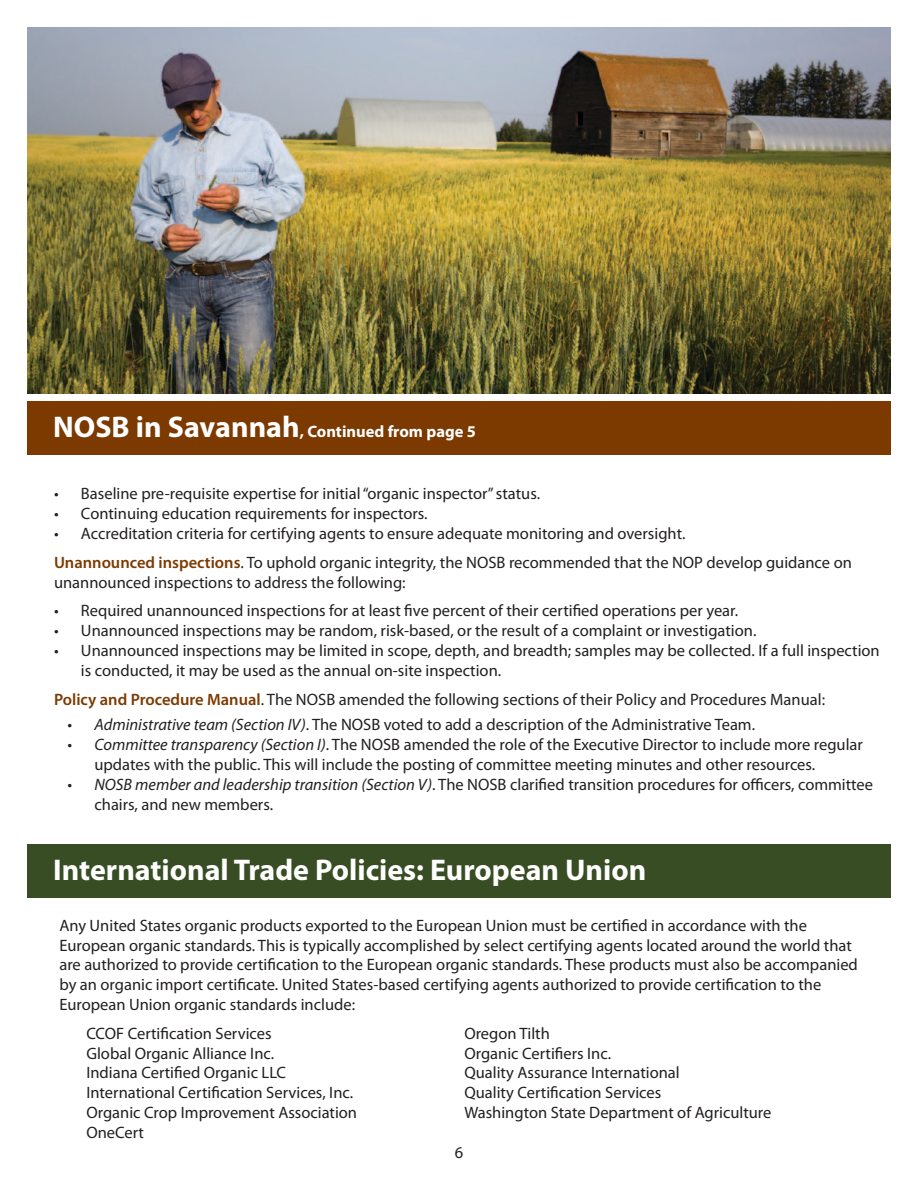
<style>
.page{position:relative;width:918px;height:1188px;background:#fff}
.page>*{position:absolute;margin:0;border:0;box-sizing:border-box;transform-origin:0 0}
.t1{font:700 30px "Myriad Pro";color:#fff}
.t2{font:16.5px/19.8px "Myriad Pro";color:#231f20}
.t3{font:700 16.5px "Myriad Pro";color:#fff}
.s1{font-size:30px}
.s2{font-weight:600;color:#7c3a00}
.s3{font-style:italic}
</style>
<div class="page">
<div style="left:27px;top:844px;width:864px;height:54px;background:#384d23"></div>
<div style="left:27px;top:401px;width:864px;height:54px;background:#7c3a00"></div>
<img style="left:27px;top:27px;width:864px;height:366px">
<p class="t3" style="left:53px;top:420px;width:424px"><span class="s1">NOSB in Savannah</span>, Continued from page 5</p>
<p class="t2" style="left:54px;top:484px;width:488px">• Baseline pre-requisite expertise for initial “organic inspector” status.</p>
<p class="t2" style="left:54px;top:504px;width:375px">• Continuing education requirements for inspectors.</p>
<p class="t2" style="left:54px;top:519px;width:799px;line-height:28.8px">• Accreditation criteria for certifying agents to ensure adequate monitoring and oversight.<br><span class="s2">Unannounced inspections</span>. To uphold organic integrity, the NOSB recommended that the NOP develop guidance on</p>
<p class="t2" style="left:54px;top:572px;width:353px">unannounced inspections to address the following:</p>
<p class="t2" style="left:54px;top:601px;width:686px">• Required unannounced inspections for at least five percent of their certified operations per year.</p>
<p class="t2" style="left:54px;top:621px;width:704px">• Unannounced inspections may be random, risk-based, or the result of a complaint or investigation.</p>
<p class="t2" style="left:81px;top:640px;width:800px;text-indent:-27px">• Unannounced inspections may be limited in scope, depth, and breadth; samples may be collected. If a full inspection is conducted, it may be used as the annual on-site inspection.</p>
<p class="t2" style="left:54px;top:689px;width:773px"><span class="s2">Policy and Procedure Manual</span>. The NOSB amended the following sections of their Policy and Procedures Manual:</p>
<p class="t2" style="left:67px;top:715px;width:689px"><span class="s3">• Administrative team (Section IV)</span>. The NOSB voted to add a description of the Administrative Team.</p>
<p class="t2" style="left:94px;top:735px;width:770px;text-indent:-27px"><span class="s3">• Committee transparency (Section I)</span>. The NOSB amended the role of the Executive Director to include more regular updates with the public. This will include the posting of committee meeting minutes and other resources.</p>
<p class="t2" style="left:94px;top:774px;width:780px;text-indent:-27px"><span class="s3">• NOSB member and leadership transition (Section V)</span>. The NOSB clarified transition procedures for officers, committee chairs, and new members.</p>
<h1 class="t1" style="left:53px;top:851px;width:595px">International Trade Policies: European Union</h1>
<p class="t2" style="left:59px;top:915px;width:800px">Any United States organic products exported to the European Union must be certified in accordance with the European organic standards. This is typically accomplished by select certifying agents located around the world that are authorized to provide certification to the European organic standards. These products must also be accompanied by an organic import certificate. United States-based certifying agents authorized to provide certification to the European Union organic standards include:</p>
<p class="t2" style="left:86px;top:1023px;width:272px">CCOF Certification Services<br>Global Organic Alliance Inc.<br>Indiana Certified Organic LLC<br>International Certification Services, Inc.<br>Organic Crop Improvement Association<br>OneCert</p>
<p class="t2" style="left:464px;top:1023px;width:309px">Oregon Tilth<br>Organic Certifiers Inc.<br>Quality Assurance International<br>Quality Certification Services<br>Washington State Department of Agriculture</p>
<p class="t2" style="left:455px;top:1143px;width:10px">6</p>
</div>
